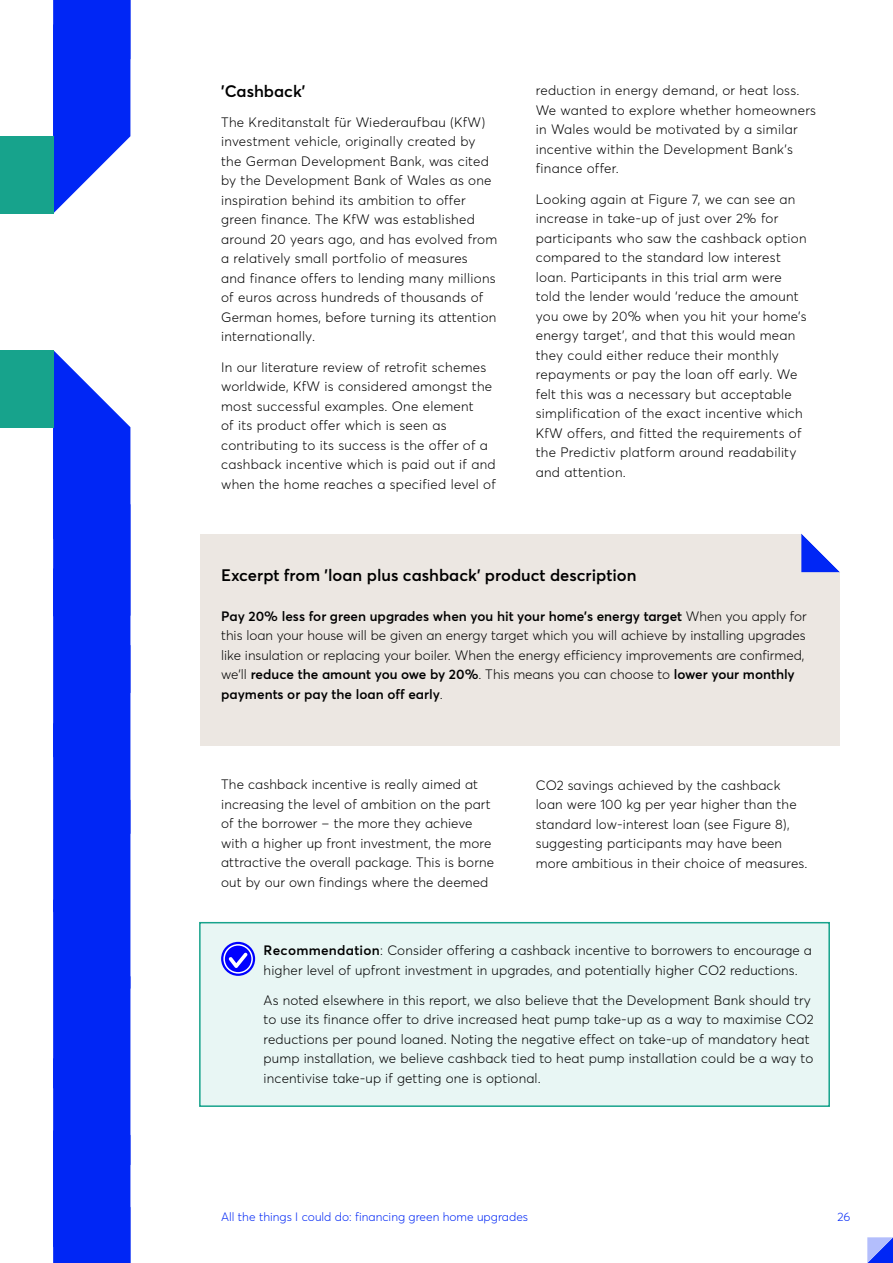
<style>
.page{position:relative;width:893px;height:1263px;background:#fff}
.page>*{position:absolute;margin:0;border:0;box-sizing:border-box;transform-origin:0 0}
.Subheading_2_11pt{font:600 16.5px "Averta";color:#000}
.Body_Copy_Financial{font:300 13.5px/19.5px "Averta";letter-spacing:.01em;color:#000}
.t1{font:300 12px "Averta";color:#0026f5}
.s1{font-weight:600}
</style>
<div class="page">
<svg style="left:867px;top:1237px;width:26px;height:26px"></svg>
<div style="left:200px;top:534px;width:640px;height:212px;background:#ece7e2"></div>
<svg style="left:801px;top:533px;width:39px;height:40px;background:#8597f9"></svg>
<div style="left:199px;top:922px;width:631px;height:185px;background:#e8f6f4;border:2px solid #17a38c"></div>
<svg style="left:221px;top:942px;width:34px;height:34px"></svg>
<svg style="left:223px;top:944px;width:30px;height:29px"></svg>
<svg style="left:53px;top:0;width:77px;height:214px"></svg>
<div style="left:53px;top:350px;width:77px;height:913px;background:#0026f5"></div>
<div style="left:0;top:136px;width:53px;height:78px;background:#17a38c"></div>
<div style="left:0;top:350px;width:53px;height:77px;background:#17a38c"></div>
<h3 class="Subheading_2_11pt" style="left:221px;top:81px;width:86px">'Cashback'</h3>
<p class="Body_Copy_Financial" style="left:221px;top:112px;width:278px">The Kreditanstalt für Wiederaufbau (KfW) investment vehicle, originally created by the German Development Bank, was cited by the Development Bank of Wales as one inspiration behind its ambition to offer green finance. The KfW was established around 20 years ago, and has evolved from a relatively small portfolio of measures<br>and finance offers to lending many millions of euros across hundreds of thousands of German homes, before turning its attention internationally.</p>
<p class="Body_Copy_Financial" style="left:221px;top:357px;width:276px">In our literature review of retrofit schemes worldwide, KfW is considered amongst the most successful examples. One element<br>of its product offer which is seen as contributing to its success is the offer of a cashback incentive which is paid out if and when the home reaches a specified level of</p>
<p class="Body_Copy_Financial" style="left:536px;top:81px;width:282px">reduction in energy demand, or heat loss.<br>We wanted to explore whether homeowners in Wales would be motivated by a similar incentive within the Development Bank’s finance offer.</p>
<p class="Body_Copy_Financial" style="left:536px;top:189px;width:272px">Looking again at Figure 7, we can see an increase in take-up of just over 2% for participants who saw the cashback option compared to the standard low interest loan. Participants in this trial arm were told the lender would ‘reduce the amount you owe by 20% when you hit your home’s energy target’, and that this would mean they could either reduce their monthly repayments or pay the loan off early. We felt this was a necessary but acceptable simplification of the exact incentive which KfW offers, and fitted the requirements of the Predictiv platform around readability and attention.</p>
<h3 class="Subheading_2_11pt" style="left:221px;top:565px;width:417px">Excerpt from 'loan plus cashback' product description</h3>
<p class="Body_Copy_Financial" style="left:221px;top:606px;width:587px"><span class="s1">Pay 20% less for green upgrades when you hit your home’s energy target</span> When you apply for this loan your house will be given an energy target which you will achieve by installing upgrades like insulation or replacing your boiler. When the energy efficiency improvements are confirmed, we'll <span class="s1">reduce the amount you owe by 20%</span>. This means you can choose to <span class="s1">lower your monthly payments or pay the loan off early</span>.</p>
<p class="Body_Copy_Financial" style="left:221px;top:774px;width:274px">The cashback incentive is really aimed at increasing the level of ambition on the part of the borrower – the more they achieve with a higher up front investment, the more attractive the overall package. This is borne out by our own findings where the deemed</p>
<p class="Body_Copy_Financial" style="left:536px;top:775px;width:273px">CO2 savings achieved by the cashback loan were 100 kg per year higher than the standard low-interest loan (see Figure 8), suggesting participants may have been more ambitious in their choice of measures.</p>
<p class="Body_Copy_Financial" style="left:264px;top:940px;width:550px"><span class="s1">Recommendation</span>: Consider offering a cashback incentive to borrowers to encourage a higher level of upfront investment in upgrades, and potentially higher CO2 reductions.</p>
<p class="Body_Copy_Financial" style="left:264px;top:990px;width:552px">As noted elsewhere in this report, we also believe that the Development Bank should try to use its finance offer to drive increased heat pump take-up as a way to maximise CO2 reductions per pound loaned. Noting the negative effect on take-up of mandatory heat pump installation, we believe cashback tied to heat pump installation could be a way to incentivise take-up if getting one is optional.</p>
<p class="t1" style="left:221px;top:1209px;width:308px">All the things I could do: financing green home upgrades</p>
<p class="t1" style="left:837px;top:1209px;width:14px">26</p>
</div>
